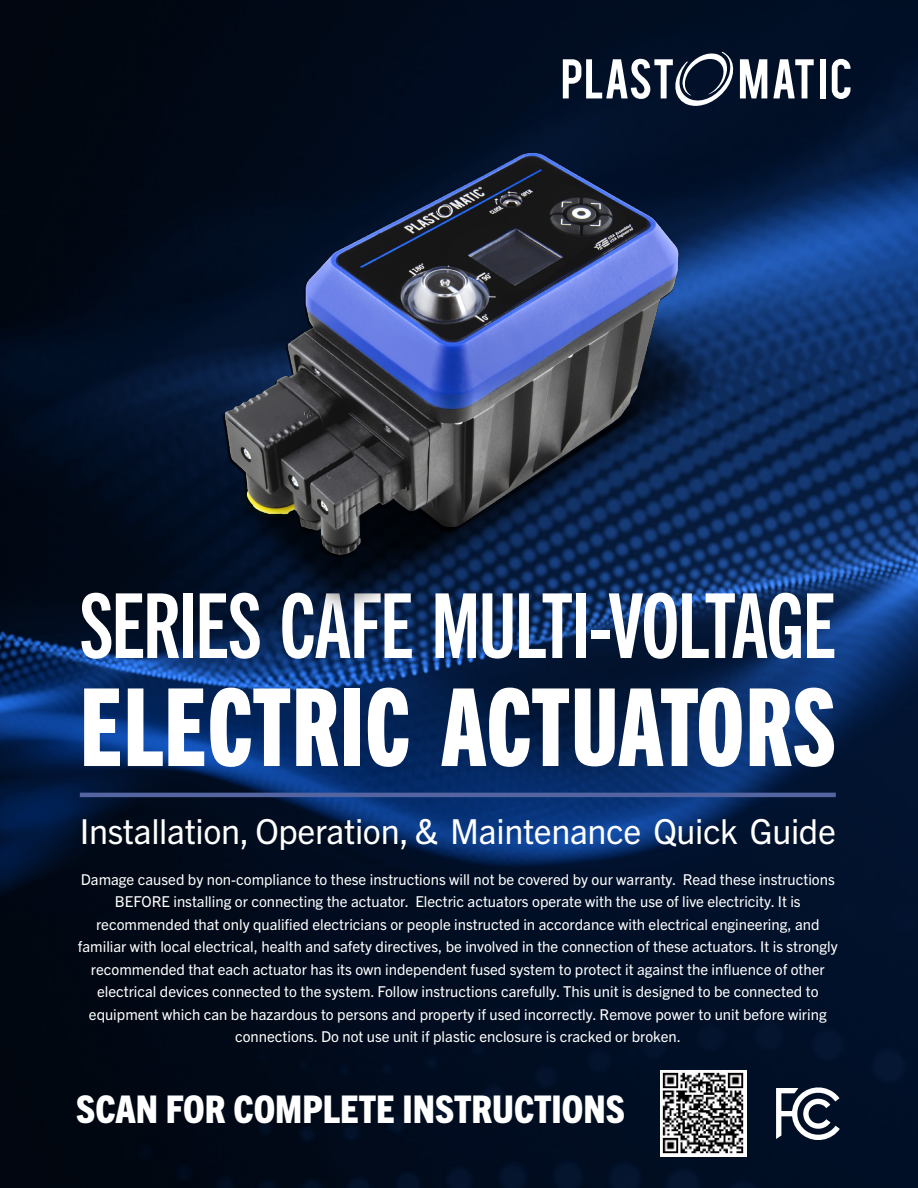
<style>
.page{position:relative;width:918px;height:1188px;background:#fff}
.page>*{position:absolute;margin:0;border:0;box-sizing:border-box;transform-origin:0 0}
.t1{font:108px "Trade Gothic Next LT Pro Hv Cm";letter-spacing:.01em;color:#fff}
.t2{font:90px "Trade Gothic Next LT Pro Bd Cm";letter-spacing:-.015em;color:#fff}
.Header_2{font:800 condensed 38.25px "Trade Gothic Next LT Pro";color:#fff}
.t3{font:34.5px "Trade Gothic Next LT Pro";letter-spacing:-.01em;color:#fff}
.Body{font:15px/22.5px "Trade Gothic Next LT Pro";color:#fff;text-align:center}
</style>
<div class="page">
<img style="left:0;top:0;width:918px;height:1188px">
<svg style="left:563px;top:40px;width:287px;height:66px"></svg>
<img style="left:178px;top:79px;width:551px;height:549px">
<hr style="left:80px;top:793px;width:756px;height:4px;background:#5465a2">
<svg style="left:776px;top:1087px;width:64px;height:53px"></svg>
<img style="left:660px;top:1071px;width:87px;height:86px">
<p class="t2" style="left:80px;top:565px;width:758px">SERIES CAFE MULTI-VOLTAGE</p>
<p class="t1" style="left:80px;top:655px;width:758px">ELECTRIC ACTUATORS</p>
<p class="t3" style="left:80px;top:807px;width:758px">Installation, Operation, &amp; Maintenance Quick Guide</p>
<p class="Body" style="left:78px;top:867px;width:761px">Damage caused by non-compliance to these instructions will not be covered by our warranty. Read these instructions BEFORE installing or connecting the actuator. Electric actuators operate with the use of live electricity. It is recommended that only qualified electricians or people instructed in accordance with electrical engineering, and familiar with local electrical, health and safety directives, be involved in the connection of these actuators. It is strongly recommended that each actuator has its own independent fused system to protect it against the influence of other electrical devices connected to the system. Follow instructions carefully. This unit is designed to be connected to equipment which can be hazardous to persons and property if used incorrectly. Remove power to unit before wiring connections. Do not use unit if plastic enclosure is cracked or broken.</p>
<p class="Header_2" style="left:76px;top:1083px;width:550px">SCAN FOR COMPLETE INSTRUCTIONS</p>
</div>
